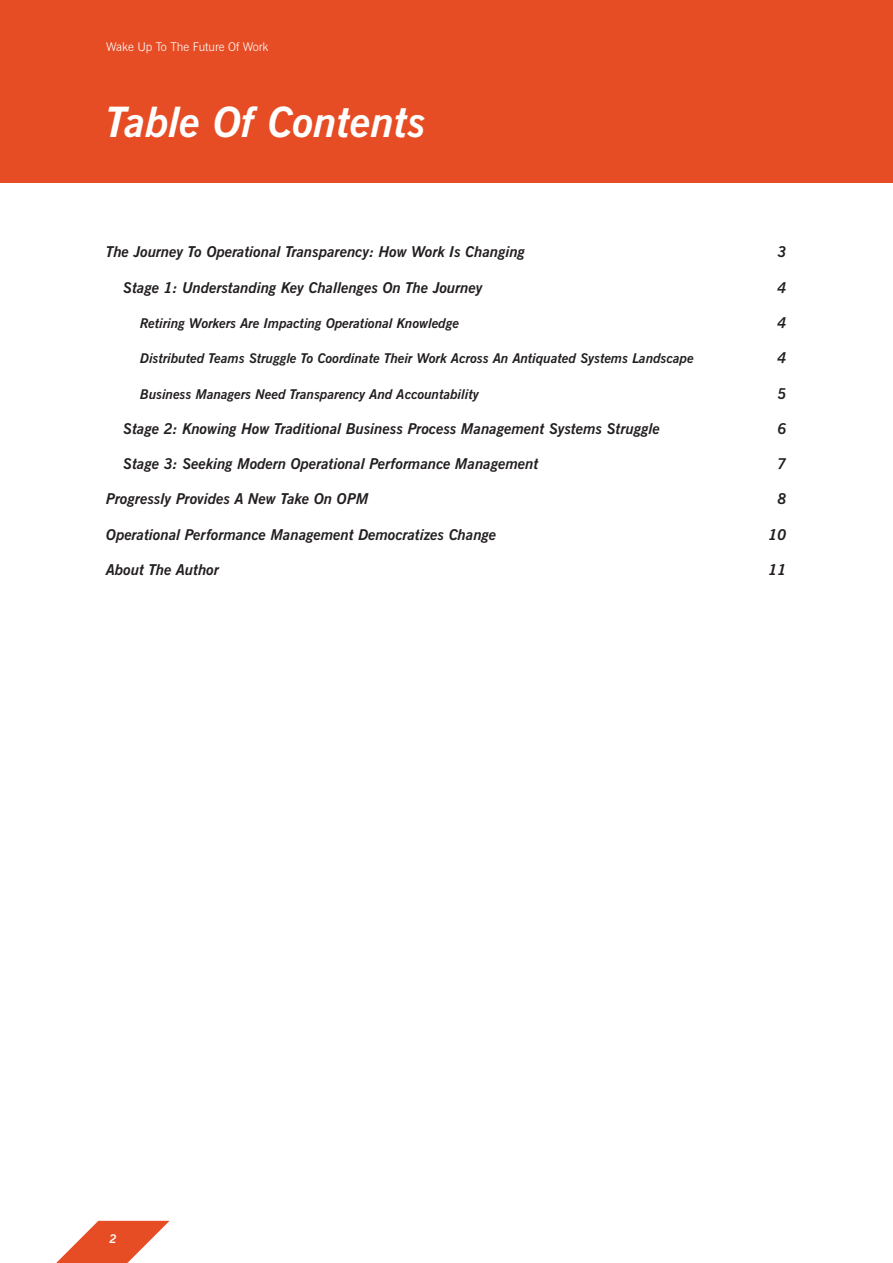
<style>
.page{position:relative;width:893px;height:1263px;background:#fff}
.page>*{position:absolute;margin:0;border:0;box-sizing:border-box;transform-origin:0 0}
.Main_headline_-_Whit{font:italic 700 42px "News Gothic BT";color:#fff}
.t1{font:italic 700 15px "News Gothic BT";color:#231f20}
.t2{font:italic 700 13.5px "News Gothic BT";color:#231f20}
.t3{font:300 12px "News Gothic BT";color:#fff}
.t4{font:italic 700 12px "News Gothic BT";color:#fff}
</style>
<div class="page">
<svg style="left:56px;top:1221px;width:114px;height:42px"></svg>
<div style="left:0;top:0;width:893px;height:183px;background:#e64d25"></div>
<p class="t3" style="left:106px;top:40px;width:164px">Wake Up To The Future Of Work</p>
<p class="Main_headline_-_Whit" style="left:106px;top:96px;width:322px">Table Of Contents</p>
<p class="t1" style="left:106px;top:243px;width:421px">The Journey To Operational Transparency: How Work Is Changing</p>
<p class="t1" style="left:123px;top:278px;width:361px">Stage 1: Understanding Key Challenges On The Journey</p>
<p class="t2" style="left:140px;top:315px;width:320px">Retiring Workers Are Impacting Operational Knowledge</p>
<p class="t2" style="left:140px;top:350px;width:555px">Distributed Teams Struggle To Coordinate Their Work Across An Antiquated Systems Landscape</p>
<p class="t2" style="left:140px;top:385px;width:340px">Business Managers Need Transparency And Accountability</p>
<p class="t1" style="left:123px;top:419px;width:538px">Stage 2: Knowing How Traditional Business Process Management Systems Struggle</p>
<p class="t1" style="left:123px;top:455px;width:417px">Stage 3: Seeking Modern Operational Performance Management</p>
<p class="t1" style="left:106px;top:490px;width:264px">Progressly Provides A New Take On OPM</p>
<p class="t1" style="left:106px;top:525px;width:392px">Operational Performance Management Democratizes Change</p>
<p class="t1" style="left:106px;top:560px;width:114px">About The Author</p>
<p class="t1" style="left:778px;top:243px;width:11px">3</p>
<p class="t1" style="left:778px;top:278px;width:11px">4</p>
<p class="t1" style="left:778px;top:313px;width:11px">4</p>
<p class="t1" style="left:778px;top:349px;width:11px">4</p>
<p class="t1" style="left:778px;top:384px;width:11px">5</p>
<p class="t1" style="left:778px;top:419px;width:11px">6</p>
<p class="t1" style="left:778px;top:455px;width:11px">7</p>
<p class="t1" style="left:778px;top:490px;width:11px">8</p>
<p class="t1" style="left:769px;top:525px;width:20px">10</p>
<p class="t1" style="left:769px;top:560px;width:20px">11</p>
<p class="t4" style="left:110px;top:1231px;width:9px">2</p>
</div>
